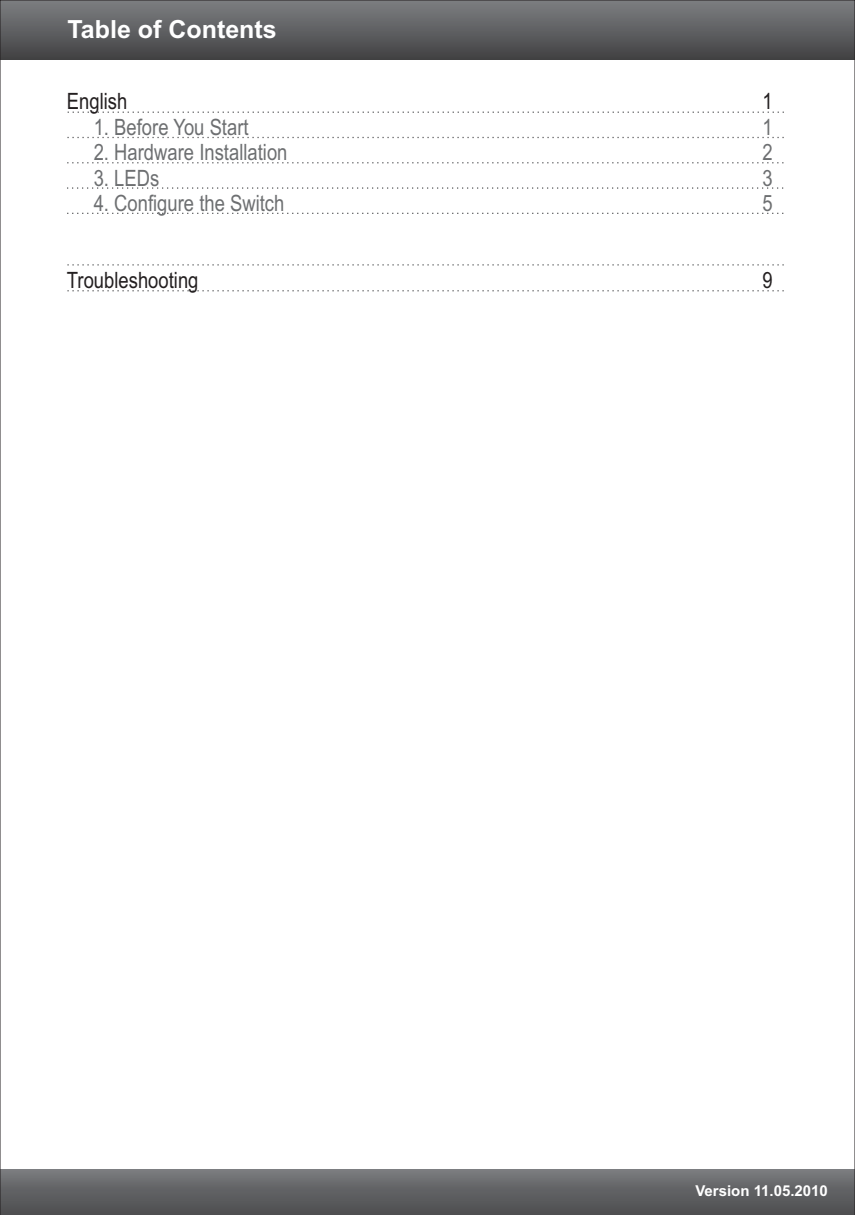
<style>
.page{position:relative;width:855px;height:1215px;background:#fff}
.page>*{position:absolute;margin:0;border:0;box-sizing:border-box;transform-origin:0 0}
.t1{font:700 25px "Arial";color:#fff}
.t2{font:22.5px "Arial Narrow";color:#6d6f71}
.t3{font:22.5px "Arial Narrow";color:#231f20}
.t4{font:700 15px "Arial";color:#fff}
</style>
<div class="page">
<div style="left:0;top:0;width:855px;height:59px;background:linear-gradient(to bottom,#7d7f82,#434244)"></div>
<div style="left:0;top:1170px;width:855px;height:45px;background:linear-gradient(to bottom,#77797c,#4b4c4e)"></div>
<svg style="left:67px;top:290px;width:717px;height:1px"></svg>
<svg style="left:67px;top:264px;width:717px;height:2px"></svg>
<svg style="left:67px;top:187px;width:717px;height:2px"></svg>
<svg style="left:67px;top:213px;width:717px;height:1px"></svg>
<svg style="left:67px;top:162px;width:717px;height:1px"></svg>
<svg style="left:67px;top:137px;width:717px;height:1px"></svg>
<svg style="left:68px;top:112px;width:716px;height:1px"></svg>
<p class="t1" style="left:68px;top:20px;width:211px">Table of Contents</p>
<p class="t3" style="left:67px;top:93px;width:62px">English</p>
<p class="t3" style="left:762px;top:93px;width:12px">1</p>
<p class="t2" style="left:94px;top:118px;width:156px">1. Before You Start</p>
<p class="t2" style="left:94px;top:144px;width:195px">2. Hardware Installation</p>
<p class="t2" style="left:762px;top:144px;width:12px">2</p>
<p class="t2" style="left:94px;top:169px;width:67px">3. LEDs</p>
<p class="t2" style="left:762px;top:169px;width:12px">3</p>
<p class="t2" style="left:94px;top:195px;width:192px">4. Configure the Switch</p>
<p class="t2" style="left:762px;top:195px;width:12px">5</p>
<p class="t2" style="left:762px;top:118px;width:12px">1</p>
<p class="t3" style="left:67px;top:271px;width:133px">Troubleshooting</p>
<p class="t3" style="left:762px;top:271px;width:12px">9</p>
<p class="t4" style="left:695px;top:1185px;width:134px">Version 11.05.2010</p>
</div>
